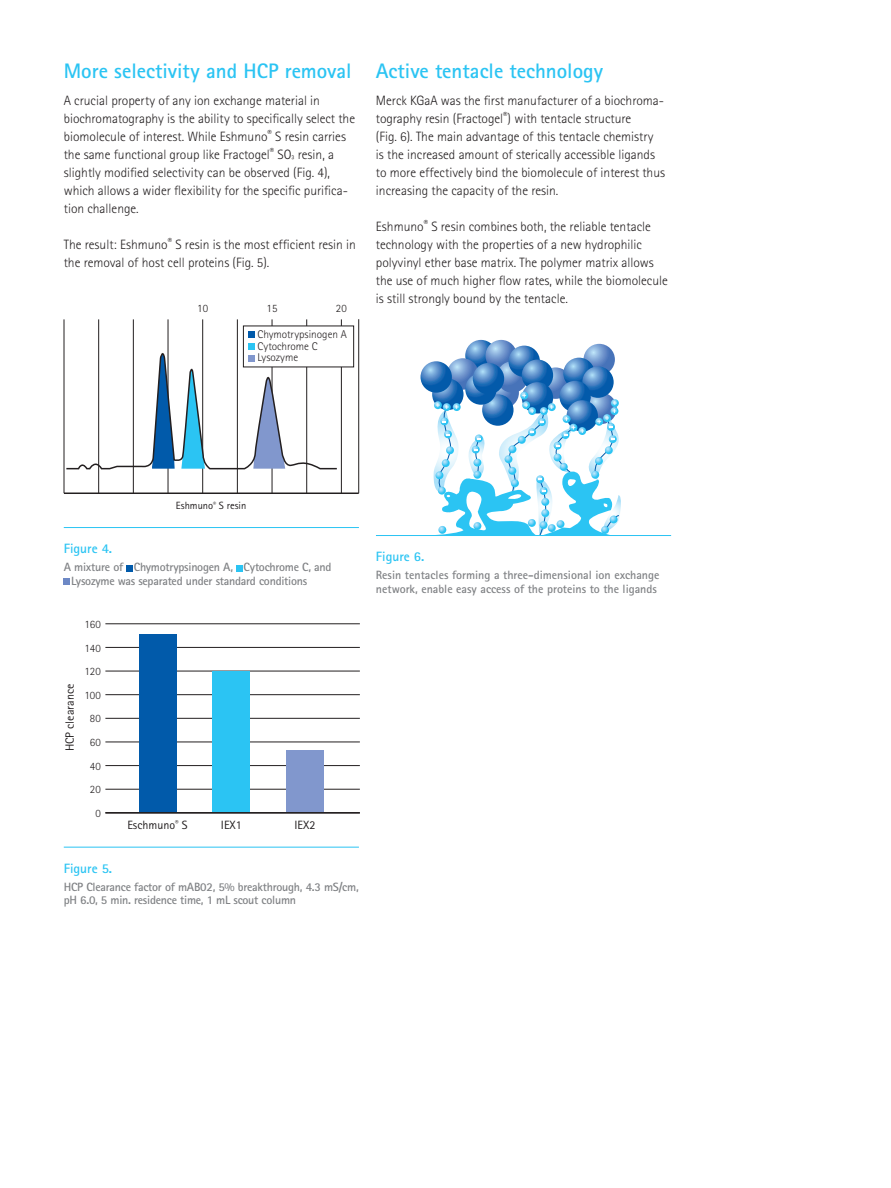
<style>
.page{position:relative;width:891px;height:1188px;background:#fff}
.page>*{position:absolute;margin:0;border:0;box-sizing:border-box;transform-origin:0 0}
.t1{font:700 21px "Merck Sans Serif Pro";color:#2bc4f3}
.t2{font:300 13.5px/18px "Merck Sans Serif Pro";color:#231f20}
.t3{font:700 13.5px "Merck Sans Serif Pro";color:#2bc4f3}
.t4{font:700 12px/13.5px "Merck Sans Serif Pro";letter-spacing:-.02em;color:#808285}
.t5{font:700 12px/13.5px "Merck Sans Serif Pro";color:#808285}
.t6{font:12px "Merck Sans Serif Pro";color:#231f20}
.t7{font:300 11.25px/23.7px "Merck Sans Serif Pro";color:#231f20;text-align:center}
.t8{font:10.5px "Merck Sans Serif Pro";color:#231f20}
.t9{font:7.05px "Merck Sans Serif Pro";color:#231f20}
.s1{font-size:12px}
</style>
<div class="page">
<hr style="left:64px;top:847px;width:295px;height:1px;background:#2bc4f3">
<hr style="left:105px;top:624px;width:255px;height:1px;background:#231f20">
<hr style="left:105px;top:647px;width:255px;height:1px;background:#231f20">
<hr style="left:105px;top:671px;width:255px;height:1px;background:#231f20">
<hr style="left:105px;top:694px;width:255px;height:1px;background:#231f20">
<hr style="left:105px;top:718px;width:255px;height:1px;background:#231f20">
<hr style="left:105px;top:742px;width:255px;height:1px;background:#231f20">
<hr style="left:105px;top:765px;width:255px;height:1px;background:#231f20">
<hr style="left:105px;top:789px;width:255px;height:1px;background:#231f20">
<div style="left:286px;top:750px;width:38px;height:63px;background:#8197cd"></div>
<div style="left:139px;top:634px;width:37px;height:179px;background:#015aaa"></div>
<div style="left:213px;top:671px;width:37px;height:142px;background:#2bc4f3"></div>
<hr style="left:105px;top:812px;width:255px;height:2px;background:#231f20">
<hr style="left:64px;top:527px;width:295px;height:1px;background:#2bc4f3">
<div style="left:126px;top:565px;width:7px;height:6px;background:#015aaa"></div>
<svg style="left:236px;top:565px;width:6px;height:6px"></svg>
<div style="left:64px;top:578px;width:6px;height:7px;background:#6d88c5"></div>
<hr style="left:64px;top:319px;width:1px;height:174px;background:#231f20">
<hr style="left:98px;top:319px;width:1px;height:174px;background:#231f20">
<hr style="left:133px;top:319px;width:1px;height:174px;background:#231f20">
<hr style="left:168px;top:319px;width:1px;height:174px;background:#231f20">
<hr style="left:202px;top:319px;width:1px;height:174px;background:#231f20">
<hr style="left:237px;top:319px;width:1px;height:174px;background:#231f20">
<hr style="left:272px;top:319px;width:1px;height:174px;background:#231f20">
<hr style="left:306px;top:319px;width:1px;height:174px;background:#231f20">
<hr style="left:341px;top:319px;width:1px;height:174px;background:#231f20">
<hr style="left:358px;top:319px;width:1px;height:174px;background:#231f20">
<hr style="left:64px;top:493px;width:295px;height:1px;background:#231f20">
<div style="left:243px;top:326px;width:111px;height:41px;background:#fff;border:1px solid #231f20"></div>
<div style="left:248px;top:331px;width:6px;height:7px;background:#015aaa"></div>
<svg style="left:66px;top:343px;width:272px;height:127px"></svg>
<svg style="left:465px;top:340px;width:32px;height:31px"></svg>
<svg style="left:447px;top:358px;width:32px;height:32px"></svg>
<svg style="left:488px;top:377px;width:31px;height:31px"></svg>
<svg style="left:485px;top:340px;width:32px;height:31px"></svg>
<svg style="left:497px;top:361px;width:31px;height:32px"></svg>
<svg style="left:540px;top:367px;width:31px;height:32px"></svg>
<svg style="left:584px;top:344px;width:31px;height:31px"></svg>
<svg style="left:432px;top:379px;width:32px;height:31px"></svg>
<svg style="left:509px;top:346px;width:31px;height:31px"></svg>
<svg style="left:522px;top:360px;width:31px;height:31px"></svg>
<svg style="left:522px;top:382px;width:31px;height:32px"></svg>
<svg style="left:563px;top:358px;width:32px;height:31px"></svg>
<svg style="left:582px;top:366px;width:32px;height:32px"></svg>
<svg style="left:559px;top:381px;width:32px;height:31px"></svg>
<svg style="left:465px;top:373px;width:32px;height:32px"></svg>
<svg style="left:473px;top:363px;width:31px;height:31px"></svg>
<svg style="left:421px;top:361px;width:31px;height:32px"></svg>
<svg style="left:432px;top:392px;width:189px;height:143px"></svg>
<hr style="left:376px;top:535px;width:295px;height:1px;background:#2bc4f3">
<h1 class="t1" style="left:64px;top:58px;width:289px">More selectivity and HCP removal</h1>
<p class="t2" style="left:64px;top:91px;width:293px">A crucial property of any ion exchange material in biochromatography is the ability to specifically select the biomolecule of interest. While Eshmuno<sup>®</sup> S resin carries the same functional group like Fractogel<sup>®</sup> SO<sub>³</sub> resin, a slightly modified selectivity can be observed (Fig. 4), which allows a wider flexibility for the specific purifica&shy;tion challenge.</p>
<p class="t2" style="left:64px;top:235px;width:294px">The result: Eshmuno<sup>®</sup> S resin is the most efficient resin in the removal of host cell proteins (Fig. 5).</p>
<p class="t7" style="left:197px;top:297px;width:12px">10</p>
<p class="t7" style="left:267px;top:297px;width:12px">15</p>
<p class="t7" style="left:336px;top:297px;width:12px">20</p>
<p class="t7" style="left:258px;top:322px;width:91px;text-align:left">Chymotrypsinogen A<br>Lysozyme</p>
<p class="t7" style="left:258px;top:334px;width:62px">Cytochrome C</p>
<h1 class="t1" style="left:376px;top:58px;width:229px">Active tentacle technology</h1>
<p class="t2" style="left:376px;top:91px;width:291px">Merck KGaA was the first manufacturer of a biochroma&shy;tography resin (Fractogel<sup>®</sup>) with tentacle structure<br>(Fig. 6). The main advantage of this tentacle chemistry<br>is the increased amount of sterically accessible ligands to more effectively bind the biomolecule of interest thus increasing the capacity of the resin.</p>
<p class="t2" style="left:376px;top:217px;width:294px">Eshmuno<sup>®</sup> S resin combines both, the reliable tentacle technology with the properties of a new hydrophilic polyvinyl ether base matrix. The polymer matrix allows the use of much higher flow rates, while the biomolecule is still strongly bound by the tentacle.</p>
<p class="t8" style="left:176px;top:499px;width:72px">Eshmuno<sup>®</sup> S resin</p>
<p class="t3" style="left:64px;top:540px;width:50px">Figure 4.</p>
<p class="t4" style="left:71px;top:560px;width:262px;text-indent:-7px">A mixture of Chymotrypsinogen A, Cytochrome C, and<br>Lysozyme was separated under standard conditions</p>
<p class="t6" style="left:63px;top:751px;width:69px;rotate:-90deg">HCP clearance</p>
<p class="t7" style="left:85px;top:612px;width:18px">160<br>140<br>120<br>100<br>80<br>60<br>40<br>20</p>
<p class="t7" style="left:95px;top:801px;width:7px">0</p>
<p class="t9" style="left:175px;top:818px;width:14px">® <span class="s1">S</span></p>
<p class="t6" style="left:127px;top:818px;width:49px">Eschmuno</p>
<p class="t6" style="left:221px;top:818px;width:22px">IEX1</p>
<p class="t6" style="left:295px;top:818px;width:22px">IEX2</p>
<p class="t3" style="left:64px;top:860px;width:50px">Figure 5.</p>
<p class="t4" style="left:64px;top:880px;width:296px">HCP Clearance factor of mAB02, 5% breakthrough, 4.3 mS/cm, pH 6.0, 5 min. residence time, 1 mL scout column</p>
<p class="t3" style="left:376px;top:548px;width:50px">Figure 6.</p>
<p class="t5" style="left:376px;top:568px;width:285px">Resin tentacles forming a three-dimensional ion exchange network, enable easy access of the proteins to the ligands</p>
</div>
